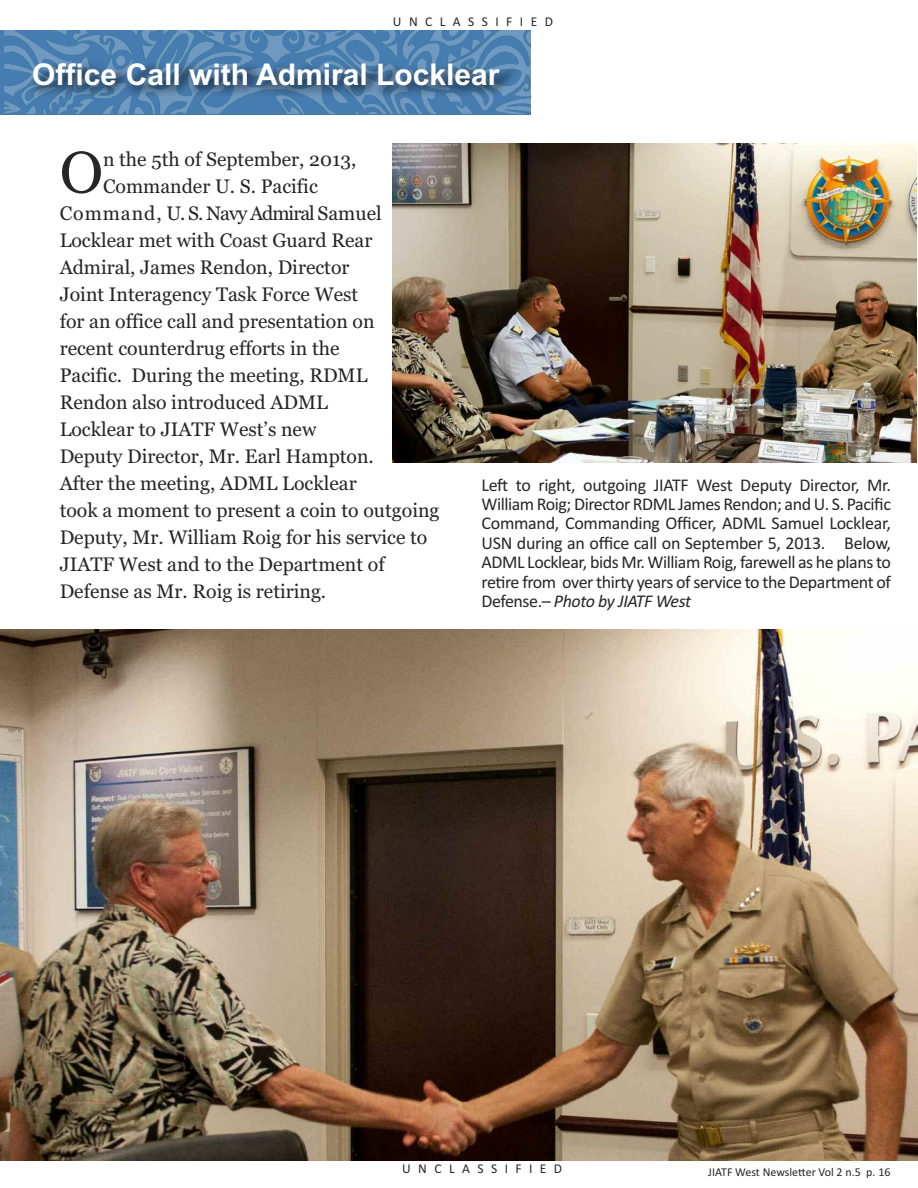
<style>
.page{position:relative;width:918px;height:1188px;background:#fff}
.page>*{position:absolute;margin:0;border:0;box-sizing:border-box;transform-origin:0 0}
.t1{font:58.35px "Georgia";color:#272627}
.t2{font:700 30px "Arial";color:#fff}
.t3{font:19.5px "Georgia";color:#272627}
.t4{font:18px/19.5px "Calibri";letter-spacing:-.025em;color:#272627;text-align:justify}
.t5{font:13.5px "Calibri";letter-spacing:.55em;color:#272627}
.t6{font:12px "Calibri";color:#272627}
.s1{font-style:italic}
</style>
<div class="page">
<img style="left:0;top:629px;width:918px;height:532px">
<img style="left:392px;top:143px;width:524px;height:319px">
<img style="left:0;top:31px;width:532px;height:84px">
<p class="t5" style="left:393px;top:14px;width:162px">UNCLASSIFIED</p>
<h2 class="t2" style="left:32px;top:57px;width:469px">Office Call with Admiral Locklear</h2>
<h1 class="t1" style="left:60px;top:138px;width:45px">O</h1>
<p class="t3" style="left:103px;top:147px;width:255px">n the 5th of September, 2013,</p>
<p class="t3" style="left:103px;top:174px;width:216px">Commander U. S. Pacific</p>
<p class="t3" style="left:60px;top:201px;width:323px">Command, U. S.NavyAdmiral Samuel</p>
<p class="t3" style="left:60px;top:228px;width:314px">Locklear met with Coast Guard Rear</p>
<p class="t3" style="left:60px;top:255px;width:291px">Admiral, James Rendon, Director</p>
<p class="t3" style="left:60px;top:282px;width:300px">Joint Interagency Task Force West</p>
<p class="t3" style="left:60px;top:309px;width:316px">for an office call and presentation on</p>
<p class="t3" style="left:60px;top:336px;width:281px">recent counterdrug efforts in the</p>
<p class="t3" style="left:60px;top:363px;width:309px">Pacific. During the meeting, RDML</p>
<p class="t3" style="left:60px;top:390px;width:270px">Rendon also introduced ADML</p>
<p class="t3" style="left:60px;top:417px;width:258px">Locklear to JIATF West’s new</p>
<p class="t3" style="left:60px;top:444px;width:316px">Deputy Director, Mr. Earl Hampton.</p>
<p class="t3" style="left:60px;top:471px;width:299px">After the meeting, ADML Locklear</p>
<p class="t3" style="left:60px;top:498px;width:381px">took a moment to present a coin to outgoing</p>
<p class="t3" style="left:60px;top:525px;width:369px">Deputy, Mr. William Roig for his service to</p>
<p class="t3" style="left:60px;top:552px;width:327px">JIATF West and to the Department of</p>
<p class="t3" style="left:60px;top:579px;width:268px">Defense as Mr. Roig is retiring.</p>
<p class="t4" style="left:481px;top:475px;width:411px">Left to right, outgoing JIATF West Deputy Director, Mr.<br>William Roig; Director RDML James Rendon; and U. S. Pacific Command, Commanding Officer, ADML Samuel Locklear, USN during an office call on September 5, 2013. Below, ADML Locklear, bids Mr. William Roig, farewell as he plans to retire from over thirty years of service to the Department of Defense.<span class="s1">– Photo by JIATF West</span></p>
<p class="t5" style="left:402px;top:1160px;width:162px">UNCLASSIFIED</p>
<p class="t6" style="left:708px;top:1165px;width:184px">JIATF West Newsletter Vol 2 n.5 p. 16</p>
</div>
